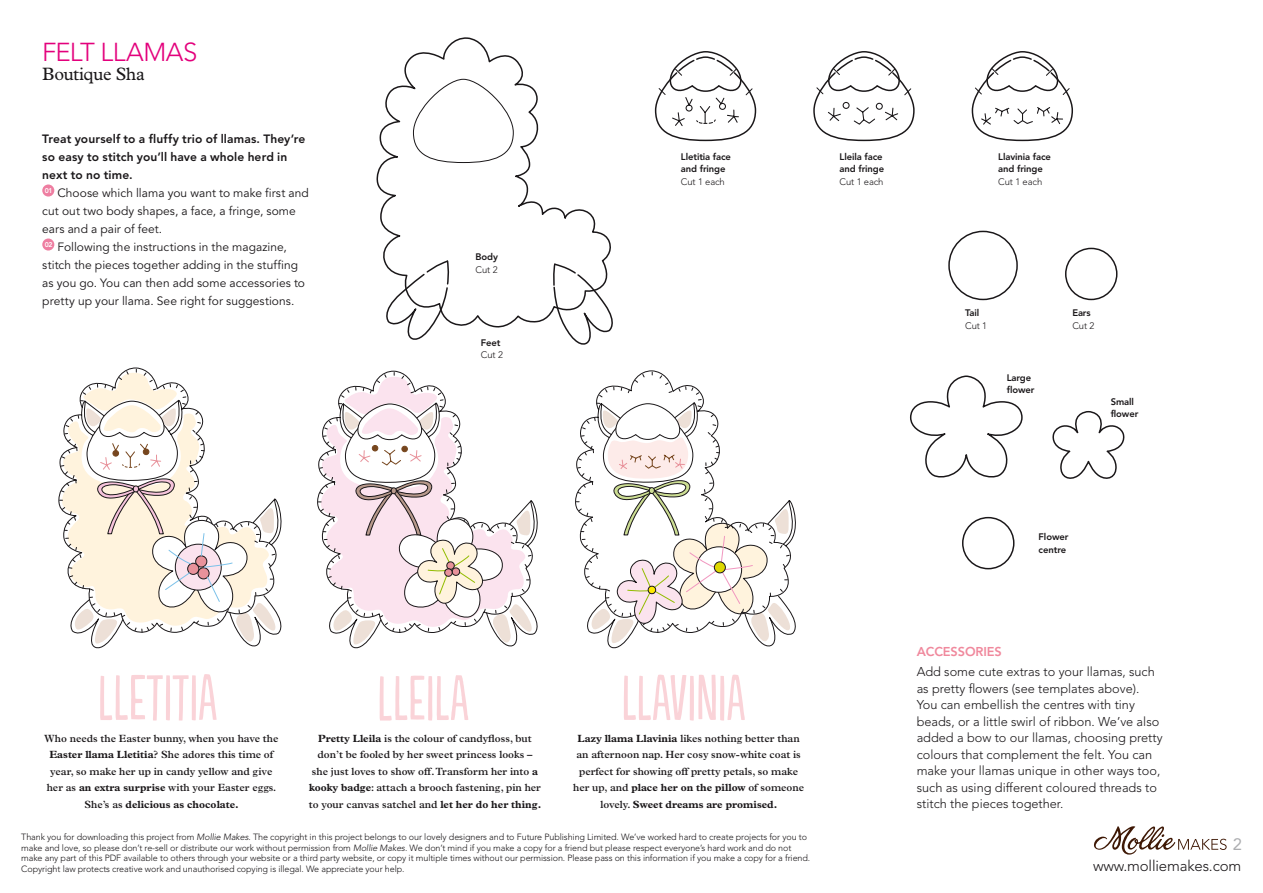
<style>
.page{position:relative;width:1263px;height:893px;background:#fff}
.page>*{position:absolute;margin:0;border:0;box-sizing:border-box;transform-origin:0 0}
.t1{font:300 25.8px "Avenir";letter-spacing:-.02em;color:#e3007c}
.t2{font:18px "Plantin";letter-spacing:-.025em;color:#1a1719}
.t3{font:16.5px "Avenir";color:#acadb0}
.t4{font:300 15px "Avenir";letter-spacing:-.01em;color:#1a1719}
.t5{font:300 12.75px/16.5px "Avenir";color:#1a1719}
.t6{font:800 12.75px "Avenir";letter-spacing:-.01em;color:#f0899d}
.t7{font:12px/18px "Avenir";letter-spacing:.005em;color:#1a1719}
.t8{font:600 10.5px/16.5px "Plantin";color:#1a1719;text-align:center}
.t9{font:800 9.45px/12.6px "Avenir";letter-spacing:-.01em;color:#1a1719}
.t10{font:300 9.45px "Avenir";letter-spacing:-.01em;color:#1a1719}
.t11{font:300 9px/10.5px "Avenir";letter-spacing:-.01em;color:#1a1719}
.s1{font-weight:800}
.s2{font-weight:700}
.s3{font-style:italic}
</style>
<div class="page">
<svg style="left:1094px;top:826px;width:132px;height:29px"></svg>
<svg style="left:566px;top:330px;width:45px;height:15px"></svg>
<svg style="left:407px;top:330px;width:23px;height:10px"></svg>
<svg style="left:376px;top:37px;width:237px;height:293px"></svg>
<svg style="left:413px;top:79px;width:101px;height:84px"></svg>
<svg style="left:971px;top:51px;width:102px;height:91px"></svg>
<svg style="left:654px;top:51px;width:103px;height:91px"></svg>
<svg style="left:813px;top:51px;width:102px;height:91px"></svg>
<div style="left:1065px;top:248px;width:52px;height:52px;border:1px solid #1a1719;border-radius:50%"></div>
<div style="left:948px;top:231px;width:70px;height:69px;border:1px solid #1a1719;border-radius:50%"></div>
<div style="left:42px;top:184px;width:12px;height:13px;background:#ee7ea1;border-radius:50%"></div>
<div style="left:42px;top:238px;width:12px;height:13px;background:#ee7ea1;border-radius:50%"></div>
<svg style="left:320px;top:377px;width:215px;height:269px"></svg>
<svg style="left:576px;top:372px;width:128px;height:261px"></svg>
<svg style="left:590px;top:404px;width:203px;height:240px"></svg>
<svg style="left:74px;top:498px;width:204px;height:147px"></svg>
<svg style="left:59px;top:369px;width:216px;height:263px"></svg>
<svg style="left:80px;top:373px;width:97px;height:97px"></svg>
<svg style="left:100px;top:674px;width:117px;height:47px"></svg>
<svg style="left:379px;top:675px;width:89px;height:46px"></svg>
<svg style="left:624px;top:674px;width:121px;height:47px"></svg>
<div style="left:962px;top:517px;width:52px;height:52px;border:1px solid #1a1719;border-radius:50%"></div>
<svg style="left:1052px;top:410px;width:73px;height:69px"></svg>
<svg style="left:910px;top:375px;width:113px;height:103px"></svg>
<h1 class="t1" style="left:42px;top:37px;width:157px">felt llamas</h1>
<h2 class="t2" style="left:42px;top:64px;width:104px">Boutique Sha</h2>
<p class="t7" style="left:42px;top:130px;width:268px"><span class="s1">Treat yourself to a fluffy trio of llamas. They’re so easy to stitch you’ll have a whole herd in next to no time.<br></span><sup>01</sup> Choose which llama you want to make first and cut out two body shapes, a face, a fringe, some ears and a pair of feet.<br><sup>02</sup> Following the instructions in the magazine, stitch the pieces together adding in the stuffing as you go. You can then add some accessories to pretty up your llama. See right for suggestions.</p>
<p class="t9" style="left:476px;top:251px;width:24px">Body</p>
<p class="t10" style="left:476px;top:264px;width:24px">Cut 2</p>
<p class="t9" style="left:481px;top:336px;width:21px">Feet</p>
<p class="t10" style="left:481px;top:349px;width:24px">Cut 2</p>
<p class="t9" style="left:681px;top:150px;width:52px">Lletitia face and fringe</p>
<p class="t10" style="left:681px;top:176px;width:45px">Cut 1 each</p>
<p class="t9" style="left:839px;top:150px;width:46px">Lleila face and fringe</p>
<p class="t10" style="left:839px;top:176px;width:45px">Cut 1 each</p>
<p class="t9" style="left:998px;top:150px;width:54px">Llavinia face and fringe</p>
<p class="t10" style="left:998px;top:176px;width:45px">Cut 1 each</p>
<p class="t9" style="left:965px;top:307px;width:16px">Tail</p>
<p class="t10" style="left:965px;top:320px;width:24px">Cut 1</p>
<p class="t9" style="left:1007px;top:371px;width:29px">Large flower</p>
<p class="t9" style="left:1072px;top:307px;width:20px">Ears</p>
<p class="t10" style="left:1072px;top:320px;width:24px">Cut 2</p>
<p class="t9" style="left:1111px;top:395px;width:29px">Small flower</p>
<p class="t8" style="left:44px;top:730px;width:236px">Who needs the Easter bunny, when you have the <span class="s2">Easter llama Lletitia</span>? She adores this time of year, so make her up in candy yellow and give her as <span class="s2">an extra surprise</span> with your Easter eggs.<br>She’s as <span class="s2">delicious as chocolate.</span></p>
<p class="t8" style="left:309px;top:730px;width:234px"><span class="s2">Pretty Lleila</span> is the colour of candyfloss, but don’t be fooled by her sweet princess looks – she just loves to show off. Transform her into <span class="s2">a kooky badge</span>: attach a brooch fastening, pin her to your canvas satchel and <span class="s2">let her do her thing.</span></p>
<p class="t8" style="left:573px;top:730px;width:232px"><span class="s2">Lazy llama Llavinia</span> likes nothing better than an afternoon nap. Her cosy snow-white coat is perfect for showing off pretty petals, so make her up, and <span class="s2">place her on the pillow</span> of someone lovely. <span class="s2">Sweet dreams are promised.</span></p>
<p class="t9" style="left:1039px;top:531px;width:31px">Flower centre</p>
<h3 class="t6" style="left:917px;top:644px;width:87px">Accessories</h3>
<p class="t5" style="left:917px;top:663px;width:247px">Add some cute extras to your llamas, such as pretty flowers (see templates above).<br>You can embellish the centres with tiny beads, or a little swirl of ribbon. We’ve also added a bow to our llamas, choosing pretty colours that complement the felt. You can make your llamas unique in other ways too, such as using different coloured threads to stitch the pieces together.</p>
<p class="t11" style="left:21px;top:832px;width:790px">Thank you for downloading this project from <span class="s3">Mollie Makes</span>. The copyright in this project belongs to our lovely designers and to Future Publishing Limited. We’ve worked hard to create projects for you to make and love, so please don’t re-sell or distribute our work without permission from <span class="s3">Mollie Makes</span>. We don’t mind if you make a copy for a friend but please respect everyone’s hard work and do not make any part of this PDF available to others through your website or a third party website, or copy it multiple times without our permission. Please pass on this information if you make a copy for a friend.<br>Copyright law protects creative work and unauthorised copying is illegal. We appreciate your help.</p>
<h3 class="t3" style="left:1233px;top:835px;width:11px">2</h3>
<h3 class="t4" style="left:1093px;top:857px;width:150px">www.molliemakes.com</h3>
</div>
